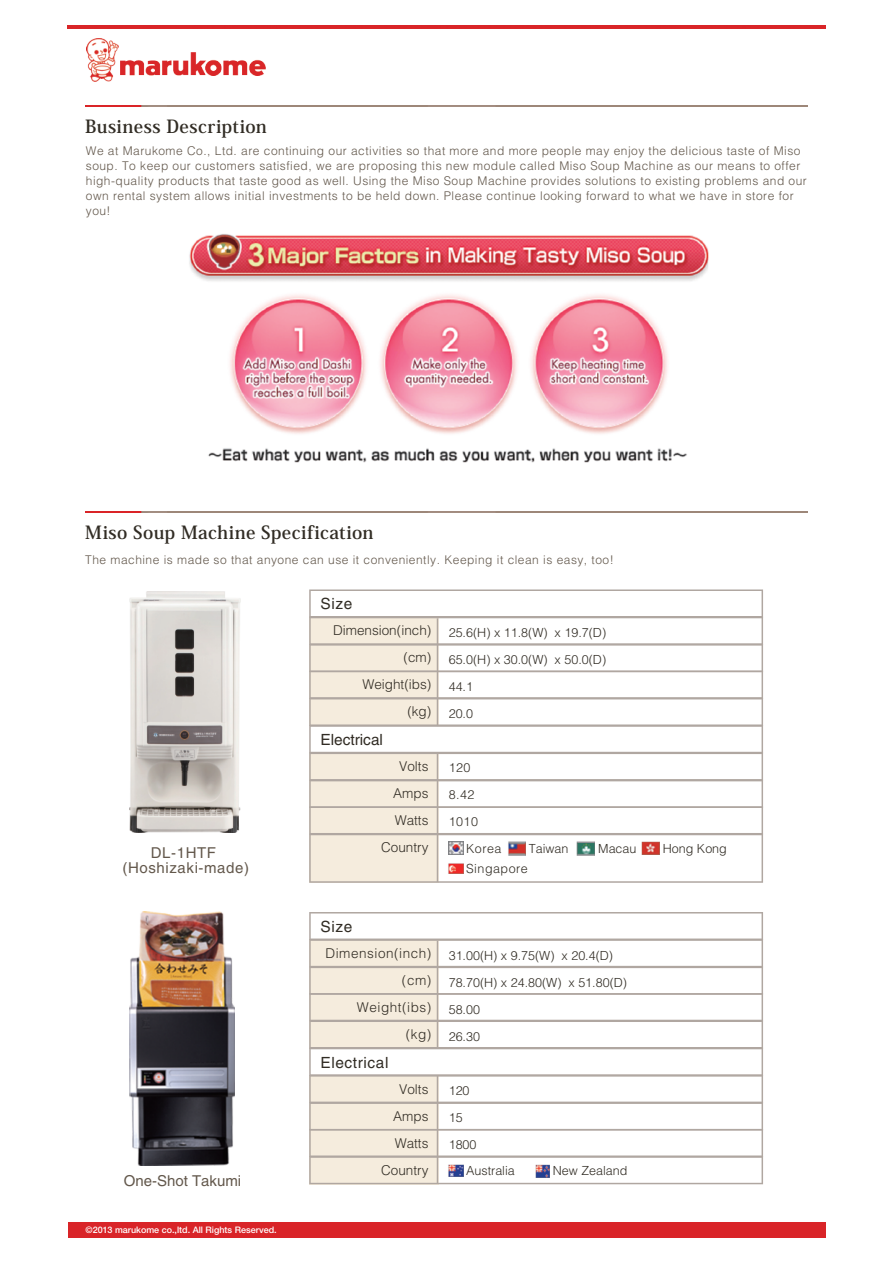
<style>
.page{position:relative;width:893px;height:1263px;background:#fff}
.page>*{position:absolute;margin:0;border:0;box-sizing:border-box;transform-origin:0 0}
.t1{font:700 18px "Koz Min Pro";letter-spacing:.025em;color:#312c24}
.t2{font:15.45px "Helvetica LT Std";letter-spacing:.04em;color:#312c24}
.t3{font:15.45px "Helvetica LT Std";color:#312c24}
.t4{font:15px/15px "Helvetica LT Std";letter-spacing:.04em;color:#63584c;text-align:center}
.t5{font:15px "Helvetica LT Std";color:#63584c}
.t6{font:300 13.5px/27px "Helvetica LT Std";color:#312c24;text-align:right}
.t7{font:300 13.5px/27px "Helvetica LT Std";letter-spacing:.04em;color:#312c24;text-align:right}
.t8{font:300 12.6px/27px "Helvetica LT Std";color:#312c24}
.t9{font:300 12.6px "Helvetica LT Std";letter-spacing:.04em;color:#312c24}
.t10{font:300 12px/15px "Helvetica LT Std";letter-spacing:.04em;color:#63584c}
.t11{font:500 9px "Helvetica Neue LT Std";color:#fff}
</style>
<div class="page">
<div style="left:68px;top:1222px;width:757px;height:15px;background:#d92428"></div>
<img style="left:189px;top:234px;width:520px;height:229px">
<img style="left:86px;top:105px;width:721px;height:2px">
<img style="left:86px;top:511px;width:721px;height:2px">
<svg style="left:309px;top:589px;width:454px;height:294px"></svg>
<hr style="left:437px;top:618px;width:1px;height:108px;background:#b0a7a1">
<hr style="left:437px;top:753px;width:1px;height:129px;background:#b0a7a1">
<svg style="left:309px;top:912px;width:454px;height:272px"></svg>
<hr style="left:437px;top:941px;width:1px;height:107px;background:#b0a7a1">
<hr style="left:437px;top:1076px;width:1px;height:107px;background:#b0a7a1">
<img style="left:129px;top:592px;width:111px;height:240px">
<img style="left:449px;top:841px;width:14px;height:13px">
<img style="left:576px;top:840px;width:19px;height:15px">
<img style="left:640px;top:840px;width:20px;height:14px">
<img style="left:447px;top:862px;width:16px;height:11px">
<img style="left:508px;top:840px;width:18px;height:15px">
<img style="left:129px;top:911px;width:106px;height:254px">
<img style="left:447px;top:1163px;width:16px;height:13px">
<img style="left:534px;top:1164px;width:16px;height:13px">
<img style="left:86px;top:39px;width:32px;height:42px">
<img style="left:121px;top:53px;width:144px;height:23px">
<hr style="left:68px;top:26px;width:757px;height:2px;background:#d92528">
<h1 class="t1" style="left:85px;top:113px;width:183px">Business Description</h1>
<p class="t10" style="left:86px;top:143px;width:722px">We at Marukome Co., Ltd. are continuing our activities so that more and more people may enjoy the delicious taste of Miso soup. To keep our customers satisfied, we are proposing this new module called Miso Soup Machine as our means to offer high-quality products that taste good as well. Using the Miso Soup Machine provides solutions to existing problems and our own rental system allows initial investments to be held down. Please continue looking forward to what we have in store for you!</p>
<h1 class="t1" style="left:85px;top:519px;width:290px">Miso Soup Machine Specification</h1>
<p class="t10" style="left:85px;top:552px;width:530px">The machine is made so that anyone can use it conveniently. Keeping it clean is easy, too!</p>
<p class="t4" style="left:123px;top:845px;width:128px">DL-1HTF (Hoshizaki-made)</p>
<p class="t5" style="left:124px;top:1172px;width:119px">One-Shot Takumi</p>
<p class="t11" style="left:86px;top:1224px;width:193px">©2013 marukome co.,ltd. All Rights Reserved.</p>
<p class="t2" style="left:320px;top:595px;width:33px">Size</p>
<p class="t6" style="left:333px;top:617px;width:100px">Dimension(inch) (cm)<br>Weight(ibs)<br>(kg)</p>
<p class="t3" style="left:320px;top:731px;width:64px">Electrical</p>
<p class="t2" style="left:320px;top:918px;width:33px">Size</p>
<p class="t6" style="left:381px;top:753px;width:49px">Volts<br>Amps<br>Watts<br>Country</p>
<p class="t7" style="left:325px;top:940px;width:107px">Dimension(inch) (cm)<br>Weight(ibs)<br>(kg)</p>
<p class="t2" style="left:320px;top:1054px;width:70px">Electrical</p>
<p class="t6" style="left:381px;top:1076px;width:49px">Volts<br>Amps<br>Watts<br>Country</p>
<p class="t8" style="left:449px;top:619px;width:159px">25.6(H) x 11.8(W) x 19.7(D)<br>65.0(H) x 30.0(W) x 50.0(D)<br>44.1<br>20.0</p>
<p class="t8" style="left:449px;top:754px;width:23px">120</p>
<p class="t8" style="left:449px;top:781px;width:27px">8.42</p>
<p class="t8" style="left:449px;top:808px;width:31px">1010</p>
<p class="t8" style="left:466px;top:835px;width:37px">Korea</p>
<p class="t9" style="left:466px;top:861px;width:63px">Singapore</p>
<p class="t8" style="left:529px;top:835px;width:41px">Taiwan</p>
<p class="t8" style="left:598px;top:835px;width:40px">Macau</p>
<p class="t8" style="left:663px;top:835px;width:66px">Hong Kong</p>
<p class="t8" style="left:449px;top:941px;width:180px">31.00(H) x 9.75(W) x 20.4(D)<br>78.70(H) x 24.80(W) x 51.80(D)<br>58.00<br>26.30</p>
<p class="t8" style="left:449px;top:1076px;width:22px">120</p>
<p class="t8" style="left:449px;top:1103px;width:15px">15</p>
<p class="t8" style="left:449px;top:1130px;width:29px">1800</p>
<p class="t8" style="left:466px;top:1157px;width:50px">Australia</p>
<p class="t8" style="left:553px;top:1157px;width:76px">New Zealand</p>
</div>
